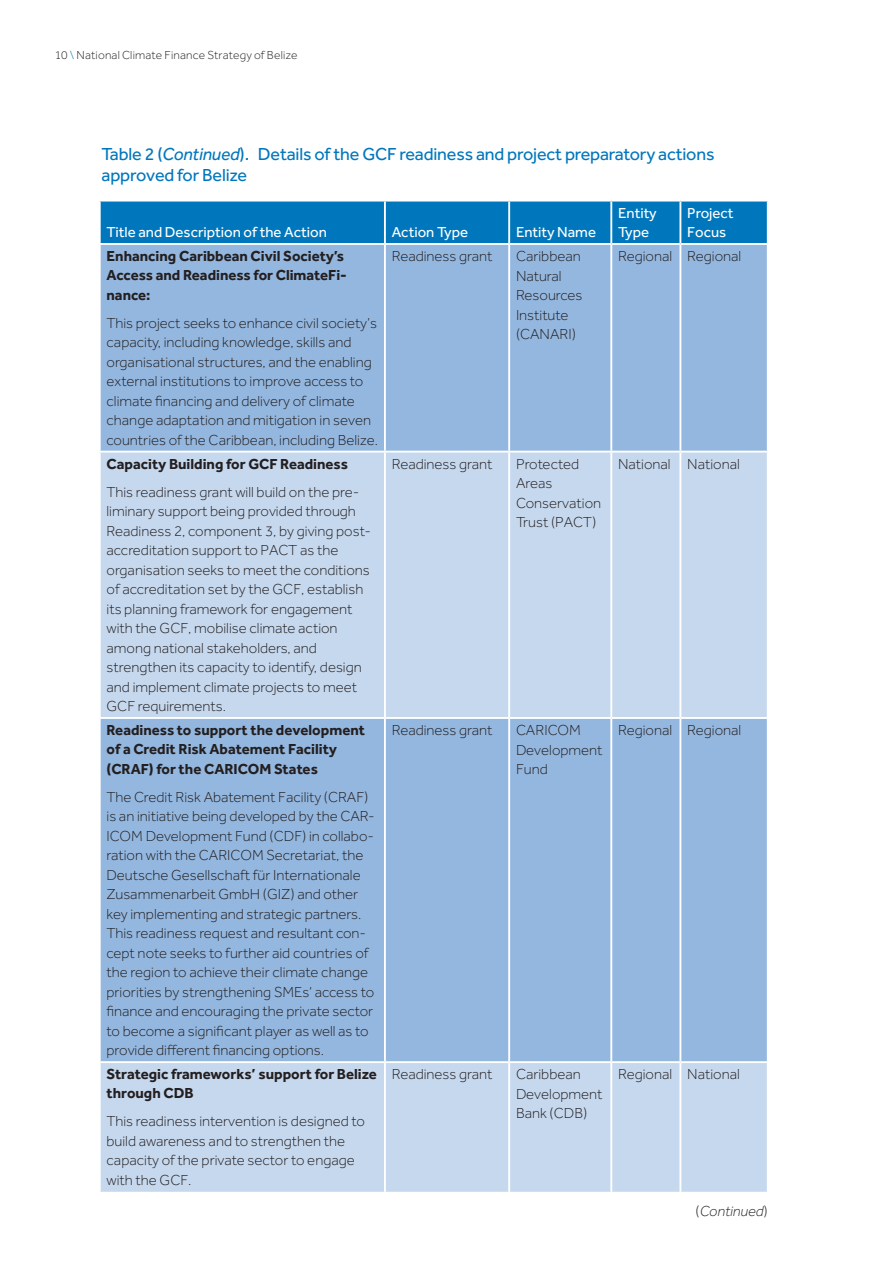
<style>
.page{position:relative;width:893px;height:1263px;background:#fff}
.page>*{position:absolute;margin:0;border:0;box-sizing:border-box;transform-origin:0 0}
.t1{font:18px/21px "Effra";letter-spacing:-.01em;color:#0077bd}
.t2{font:300 15px/19.5px "Effra";color:#231f20}
.t3{font:700 15px/19.5px "Effra";color:#231f20}
.t4{font:15px/19.5px "Effra";color:#fff}
.t5{font:italic 300 15px "Effra";color:#231f20}
.t6{font:300 12px "Effra";letter-spacing:.015em;color:#231f20}
.s1{color:#0077bd}
.s2{font-style:italic}
.s3{font-style:normal}
</style>
<div class="page">
<div style="left:101px;top:202px;width:666px;height:41px;background:#0077bd"></div>
<div style="left:101px;top:245px;width:666px;height:206px;background:#94b7df"></div>
<svg style="left:101px;top:452px;width:666px;height:740px;background:#aec8e7"></svg>
<hr style="left:384px;top:202px;width:2px;height:41px;background:#fff">
<hr style="left:508px;top:202px;width:2px;height:41px;background:#fff">
<hr style="left:610px;top:202px;width:2px;height:41px;background:#fff">
<hr style="left:679px;top:202px;width:2px;height:41px;background:#fff">
<hr style="left:384px;top:245px;width:2px;height:206px;background:#fff">
<hr style="left:508px;top:245px;width:2px;height:206px;background:#fff">
<hr style="left:610px;top:245px;width:2px;height:206px;background:#fff">
<hr style="left:679px;top:245px;width:2px;height:206px;background:#fff">
<hr style="left:384px;top:452px;width:2px;height:265px;background:#fff">
<hr style="left:508px;top:452px;width:2px;height:265px;background:#fff">
<hr style="left:610px;top:452px;width:2px;height:265px;background:#fff">
<hr style="left:679px;top:452px;width:2px;height:265px;background:#fff">
<hr style="left:384px;top:719px;width:2px;height:342px;background:#fff">
<hr style="left:508px;top:719px;width:2px;height:342px;background:#fff">
<hr style="left:610px;top:719px;width:2px;height:342px;background:#fff">
<hr style="left:679px;top:719px;width:2px;height:342px;background:#fff">
<hr style="left:384px;top:1063px;width:2px;height:129px;background:#fff">
<hr style="left:508px;top:1063px;width:2px;height:129px;background:#fff">
<hr style="left:610px;top:1063px;width:2px;height:129px;background:#fff">
<hr style="left:679px;top:1063px;width:2px;height:129px;background:#fff">
<hr style="left:99px;top:717px;width:286px;height:2px;background:#fff">
<hr style="left:385px;top:717px;width:124px;height:2px;background:#fff">
<hr style="left:509px;top:717px;width:102px;height:2px;background:#fff">
<hr style="left:611px;top:717px;width:69px;height:2px;background:#fff">
<hr style="left:680px;top:717px;width:89px;height:2px;background:#fff">
<hr style="left:99px;top:1061px;width:286px;height:2px;background:#fff">
<hr style="left:385px;top:1061px;width:124px;height:2px;background:#fff">
<hr style="left:509px;top:1061px;width:102px;height:2px;background:#fff">
<hr style="left:611px;top:1061px;width:69px;height:2px;background:#fff">
<hr style="left:680px;top:1061px;width:89px;height:2px;background:#fff">
<p class="t6" style="left:55px;top:48px;width:244px">10 <span class="s1">\</span> National Climate Finance Strategy of Belize</p>
<p class="t1" style="left:102px;top:143px;width:614px">Table 2 (<span class="s2">Continued</span>). Details of the GCF readiness and project preparatory actions approved for Belize</p>
<p class="t4" style="left:107px;top:222px;width:222px">Title and Description of the Action</p>
<p class="t4" style="left:392px;top:222px;width:78px">Action Type</p>
<p class="t4" style="left:516px;top:222px;width:82px">Entity Name</p>
<p class="t4" style="left:618px;top:203px;width:40px">Entity<br>Type</p>
<p class="t4" style="left:687px;top:203px;width:48px">Project<br>Focus</p>
<p class="t3" style="left:107px;top:246px;width:242px">Enhancing Caribbean Civil Society’s<br>Access and Readiness for ClimateFi&shy;nance:</p>
<p class="t2" style="left:107px;top:313px;width:273px">This project seeks to enhance civil society’s capacity, including knowledge, skills and organisational structures, and the enabling external institutions to improve access to climate financing and delivery of climate change adaptation and mitigation in seven countries of the Caribbean, including Belize.</p>
<p class="t3" style="left:107px;top:453px;width:243px">Capacity Building for GCF Readiness</p>
<p class="t2" style="left:107px;top:482px;width:266px">This readiness grant will build on the pre&shy;liminary support being provided through Readiness 2, component 3, by giving post&shy;accreditation support to PACT as the organisation seeks to meet the conditions of accreditation set by the GCF, establish its planning framework for engagement with the GCF, mobilise climate action among national stakeholders, and strengthen its capacity to identify, design and implement climate projects to meet GCF requirements.</p>
<p class="t3" style="left:107px;top:720px;width:260px">Readiness to support the development of a Credit Risk Abatement Facility (CRAF) for the CARICOM States</p>
<p class="t2" style="left:107px;top:787px;width:270px">The Credit Risk Abatement Facility (CRAF) is an initiative being developed by the CAR-ICOM Development Fund (CDF) in collabo&shy;ration with the CARICOM Secretariat, the Deutsche Gesellschaft für Internationale Zusammenarbeit GmbH (GIZ) and other key implementing and strategic partners.<br>This readiness request and resultant con&shy;cept note seeks to further aid countries of the region to achieve their climate change priorities by strengthening SMEs’ access to finance and encouraging the private sector to become a significant player as well as to provide different financing options.</p>
<p class="t3" style="left:107px;top:1064px;width:272px">Strategic frameworks’ support for Belize through CDB</p>
<p class="t2" style="left:107px;top:1112px;width:260px">This readiness intervention is designed to build awareness and to strengthen the capacity of the private sector to engage with the GCF.</p>
<p class="t2" style="left:392px;top:246px;width:102px">Readiness grant</p>
<p class="t2" style="left:516px;top:246px;width:68px">Caribbean<br>Natural<br>Resources<br>Institute (CANARI)</p>
<p class="t2" style="left:618px;top:246px;width:125px">Regional Regional</p>
<p class="t2" style="left:392px;top:454px;width:102px">Readiness grant</p>
<p class="t2" style="left:516px;top:454px;width:87px">Protected<br>Areas<br>Conservation<br>Trust (PACT)</p>
<p class="t2" style="left:618px;top:454px;width:123px">National National</p>
<p class="t2" style="left:392px;top:720px;width:102px">Readiness grant</p>
<p class="t2" style="left:516px;top:720px;width:88px">CARICOM<br>Development<br>Fund</p>
<p class="t2" style="left:618px;top:720px;width:125px">Regional Regional</p>
<p class="t2" style="left:392px;top:1064px;width:102px">Readiness grant</p>
<p class="t2" style="left:516px;top:1064px;width:88px">Caribbean<br>Development<br>Bank (CDB)</p>
<p class="t2" style="left:618px;top:1064px;width:123px">Regional National</p>
<p class="t5" style="left:696px;top:1202px;width:74px"><span class="s3">(</span>Continued<span class="s3">)</span></p>
</div>
